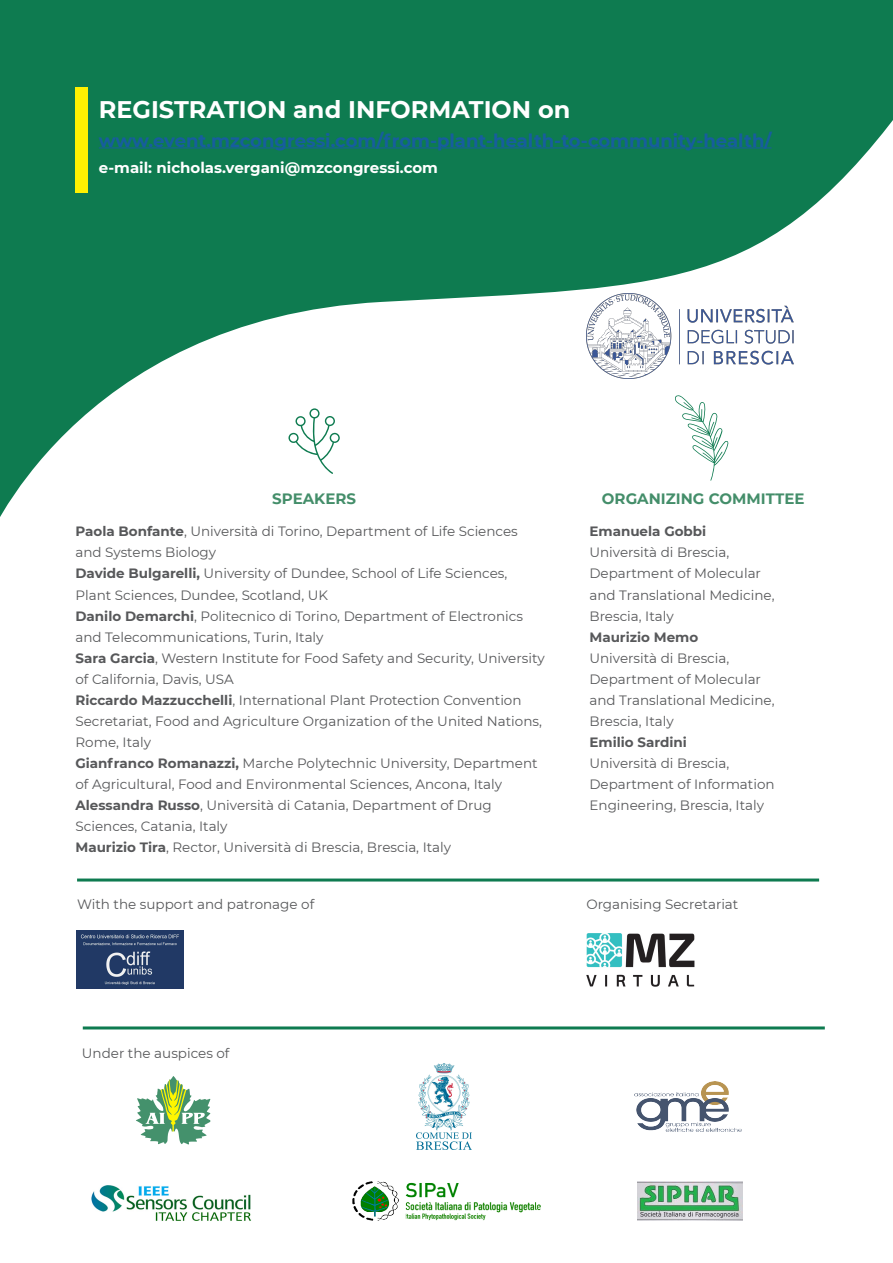
<style>
.page{position:relative;width:893px;height:1263px;background:#fff}
.page>*{position:absolute;margin:0;border:0;box-sizing:border-box;transform-origin:0 0}
.t1{font:700 24px "Montserrat";color:#fff}
.t2{font:700 18px "Montserrat";color:#175d9e}
.t3{font:700 15px "Montserrat";color:#fff}
.t4{font:700 15px "Montserrat";color:#448e6a}
.t5{font:13.5px/21px "Montserrat";color:#57585a}
.t6{font:700 13.5px "Montserrat";color:#57585a}
.s1{font-weight:700}
</style>
<div class="page">
<svg style="left:23px;top:0;width:870px;height:482px;fill:#0e7b50"></svg>
<div style="left:0;top:0;width:23px;height:517px;background:#0e7b50"></div>
<svg style="left:288px;top:408px;width:52px;height:66px"></svg>
<svg style="left:674px;top:395px;width:54px;height:86px"></svg>
<div style="left:75px;top:88px;width:13px;height:105px;background:#fff101"></div>
<hr style="left:99px;top:147px;width:673px;height:1px;background:#175d9e">
<img style="left:635px;top:1082px;width:107px;height:49px">
<img style="left:91px;top:1186px;width:160px;height:35px">
<svg style="left:136px;top:1076px;width:74px;height:68px"></svg>
<img style="left:352px;top:1181px;width:189px;height:40px">
<img style="left:637px;top:1181px;width:105px;height:39px">
<img style="left:586px;top:933px;width:109px;height:54px">
<hr style="left:77px;top:878px;width:742px;height:3px;background:#0e7b50">
<hr style="left:83px;top:1026px;width:742px;height:3px;background:#0e7b50">
<img style="left:587px;top:293px;width:206px;height:86px">
<img style="left:77px;top:931px;width:107px;height:57px">
<img style="left:416px;top:1063px;width:55px;height:87px">
<p class="t1" style="left:99px;top:93px;width:473px">REGISTRATION and INFORMATION on</p>
<p class="t2" style="left:99px;top:127px;width:674px">www.event.mzcongressi.com/from-plant-health-to-community-health/</p>
<p class="t3" style="left:99px;top:157px;width:341px">e-mail: nicholas.vergani@mzcongressi.com</p>
<p class="t4" style="left:272px;top:488px;width:85px">SPEAKERS</p>
<p class="t5" style="left:75px;top:521px;width:444px"><span class="s1">Paola Bonfante</span>, Università di Torino, Department of Life Sciences</p>
<p class="t5" style="left:75px;top:542px;width:142px">and Systems Biology</p>
<p class="t5" style="left:75px;top:563px;width:433px"><span class="s1">Davide Bulgarelli,</span> University of Dundee, School of Life Sciences,</p>
<p class="t5" style="left:75px;top:584px;width:254px">Plant Sciences, Dundee, Scotland, UK</p>
<p class="t5" style="left:75px;top:605px;width:449px"><span class="s1">Danilo Demarchi</span>, Politecnico di Torino, Department of Electronics</p>
<p class="t5" style="left:75px;top:626px;width:250px">and Telecommunications, Turin, Italy</p>
<p class="t5" style="left:75px;top:647px;width:471px"><span class="s1">Sara Garcia</span>, Western Institute for Food Safety and Security, University of California, Davis, USA</p>
<p class="t5" style="left:75px;top:689px;width:468px"><span class="s1">Riccardo Mazzucchelli</span>, International Plant Protection Convention<br>Secretariat, Food and Agriculture Organization of the United Nations,<br>Rome, Italy</p>
<p class="t5" style="left:75px;top:752px;width:464px"><span class="s1">Gianfranco Romanazzi,</span> Marche Polytechnic University, Department of Agricultural, Food and Environmental Sciences, Ancona, Italy</p>
<p class="t5" style="left:75px;top:794px;width:418px"><span class="s1">Alessandra Russo</span>, Università di Catania, Department of Drug<br>Sciences, Catania, Italy</p>
<p class="t5" style="left:75px;top:836px;width:377px"><span class="s1">Maurizio Tira</span>, Rector, Università di Brescia, Brescia, Italy</p>
<p class="t4" style="left:602px;top:488px;width:204px">ORGANIZING COMMITTEE</p>
<p class="t6" style="left:589px;top:522px;width:118px">Emanuela Gobbi</p>
<p class="t5" style="left:589px;top:542px;width:141px">Università di Brescia,</p>
<p class="t5" style="left:589px;top:563px;width:173px">Department of Molecular</p>
<p class="t5" style="left:589px;top:584px;width:187px">and Translational Medicine,</p>
<p class="t5" style="left:589px;top:605px;width:86px">Brescia, Italy</p>
<p class="t6" style="left:589px;top:627px;width:110px">Maurizio Memo</p>
<p class="t5" style="left:589px;top:647px;width:141px">Università di Brescia,</p>
<p class="t5" style="left:589px;top:668px;width:173px">Department of Molecular</p>
<p class="t5" style="left:589px;top:689px;width:187px">and Translational Medicine,</p>
<p class="t5" style="left:589px;top:710px;width:86px">Brescia, Italy</p>
<p class="t6" style="left:589px;top:732px;width:99px">Emilio Sardini</p>
<p class="t5" style="left:589px;top:752px;width:141px">Università di Brescia,</p>
<p class="t5" style="left:589px;top:773px;width:187px">Department of Information</p>
<p class="t5" style="left:589px;top:794px;width:176px">Engineering, Brescia, Italy</p>
<p class="t5" style="left:77px;top:893px;width:239px">With the support and patronage of</p>
<p class="t5" style="left:586px;top:893px;width:154px">Organising Secretariat</p>
<p class="t5" style="left:82px;top:1042px;width:149px">Under the auspices of</p>
</div>
